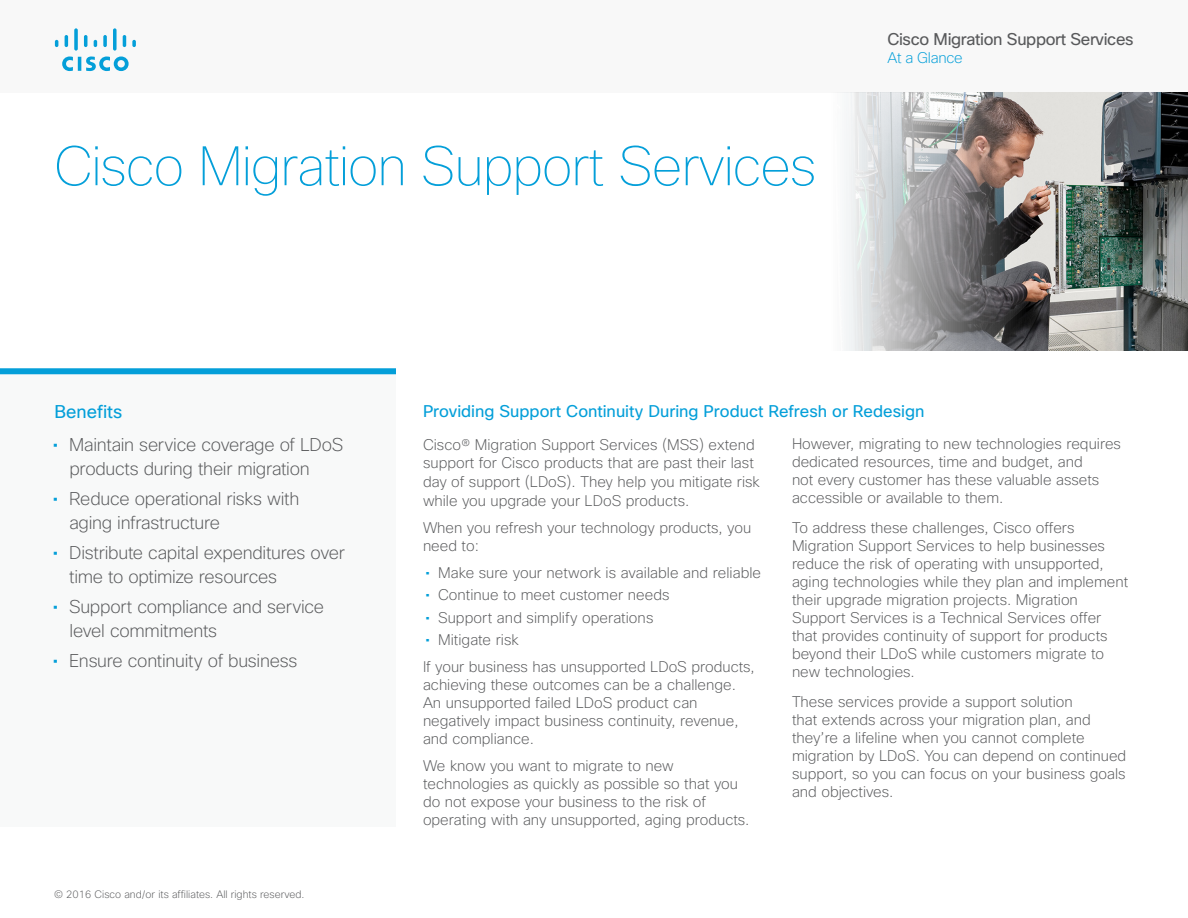
<style>
.page{position:relative;width:1188px;height:918px;background:#fff}
.page>*{position:absolute;margin:0;border:0;box-sizing:border-box;transform-origin:0 0}
.Title_Headline{font:100 54px "Cisco Sans";letter-spacing:-.02em;color:#049fd9}
.t1{font:200 18px/24px "Cisco Sans";letter-spacing:-.015em;color:#58595b}
.Subhead_12_14{font:18px "Cisco Sans";color:#049fd9}
.Subhead3{font:16.5px "Cisco Sans";color:#049fd9}
.t2{font:16.5px "Cisco Sans";letter-spacing:-.02em;color:#58595b}
.Body{font:200 15px/18px "Cisco Sans";color:#58595b}
.t3{font:200 15px "Cisco Sans";letter-spacing:-.02em;color:#049fd9}
.t4{font:200 10.5px "Cisco Sans";color:#58595b}
.s1{font-weight:400;color:#049fd9}
</style>
<div class="page">
<div style="left:0;top:0;width:1188px;height:92px;background:#f8f8f8"></div>
<svg style="left:55px;top:28px;width:81px;height:43px"></svg>
<div style="left:0;top:374px;width:396px;height:452px;background:#f8f9f9"></div>
<div style="left:0;top:368px;width:396px;height:6px;background:#049fd9"></div>
<img style="left:837px;top:92px;width:351px;height:259px">
<p class="Title_Headline" style="left:54px;top:132px;width:764px">Cisco Migration Support Services</p>
<p class="t2" style="left:887px;top:28px;width:248px">Cisco Migration Support Services</p>
<p class="t3" style="left:887px;top:48px;width:77px">At a Glance</p>
<p class="Subhead_12_14" style="left:54px;top:401px;width:69px">Benefits</p>
<p class="t1" style="left:69px;top:433px;width:276px;text-indent:-17px"><span class="s1">•</span> Maintain service coverage of LDoS products during their migration</p>
<p class="t1" style="left:69px;top:487px;width:232px;text-indent:-16px"><span class="s1">•</span> Reduce operational risks with aging infrastructure</p>
<p class="t1" style="left:69px;top:541px;width:277px;text-indent:-16px"><span class="s1">•</span> Distribute capital expenditures over time to optimize resources</p>
<p class="t1" style="left:70px;top:595px;width:256px;text-indent:-17px"><span class="s1">•</span> Support compliance and service level commitments</p>
<p class="t1" style="left:53px;top:649px;width:246px"><span class="s1">•</span> Ensure continuity of business</p>
<p class="t4" style="left:54px;top:887px;width:252px">© 2016 Cisco and/or its affiliates. All rights reserved.</p>
<p class="Subhead3" style="left:423px;top:401px;width:503px">Providing Support Continuity During Product Refresh or Redesign</p>
<p class="Body" style="left:423px;top:435px;width:338px;line-height:18.8px">Cisco® Migration Support Services (MSS) extend support for Cisco products that are past their last day of support (LDoS). They help you mitigate risk while you upgrade your LDoS products.</p>
<p class="Body" style="left:423px;top:518px;width:330px">When you refresh your technology products, you need to:</p>
<p class="Body" style="left:425px;top:563px;width:337px"><span class="s1">•</span> Make sure your network is available and reliable</p>
<p class="Body" style="left:425px;top:586px;width:246px"><span class="s1">•</span> Continue to meet customer needs</p>
<p class="Body" style="left:425px;top:608px;width:230px"><span class="s1">•</span> Support and simplify operations</p>
<p class="Body" style="left:425px;top:631px;width:95px"><span class="s1">•</span> Mitigate risk</p>
<p class="Body" style="left:423px;top:658px;width:333px">If your business has unsupported LDoS products, achieving these outcomes can be a challenge.<br>An unsupported failed LDoS product can negatively impact business continuity, revenue, and compliance.</p>
<p class="Body" style="left:423px;top:757px;width:328px">We know you want to migrate to new technologies as quickly as possible so that you do not expose your business to the risk of operating with any unsupported, aging products.</p>
<p class="Body" style="left:792px;top:434px;width:331px">However, migrating to new technologies requires dedicated resources, time and budget, and<br>not every customer has these valuable assets accessible or available to them.</p>
<p class="Body" style="left:792px;top:518px;width:338px">To address these challenges, Cisco offers Migration Support Services to help businesses reduce the risk of operating with unsupported, aging technologies while they plan and implement their upgrade migration projects. Migration Support Services is a Technical Services offer that provides continuity of support for products beyond their LDoS while customers migrate to new technologies.</p>
<p class="Body" style="left:792px;top:692px;width:336px">These services provide a support solution<br>that extends across your migration plan, and they’re a lifeline when you cannot complete migration by LDoS. You can depend on continued support, so you can focus on your business goals and objectives.</p>
</div>
